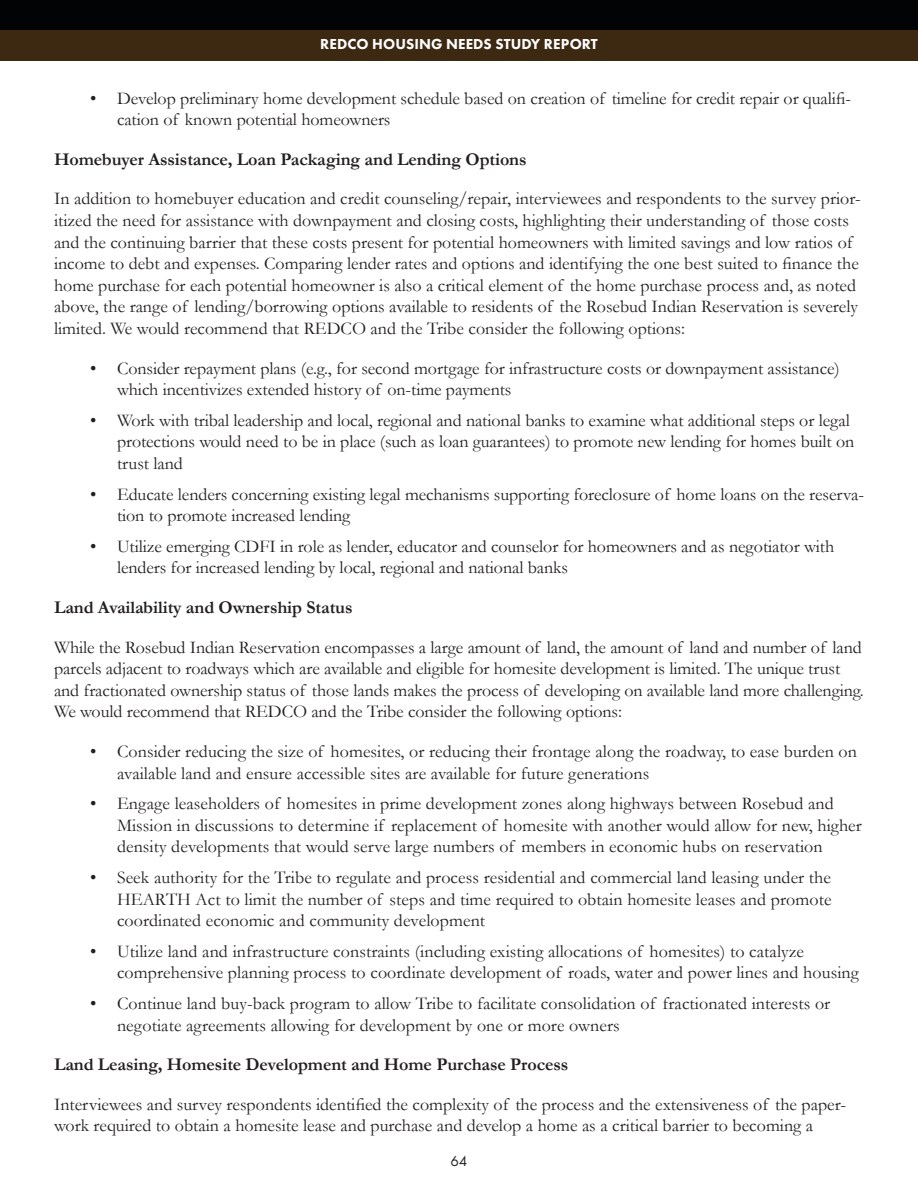
<style>
.page{position:relative;width:918px;height:1188px;background:#fff}
.page>*{position:absolute;margin:0;border:0;box-sizing:border-box;transform-origin:0 0}
.t1{font:18px/21.6px "Garamond";color:#231f20}
.t2{font:700 18px "Garamond";letter-spacing:-.005em;color:#231f20}
.t3{font:800 15px "Futura PT";letter-spacing:.005em;color:#fff}
.t4{font:15px "Futura PT";color:#231f20}
</style>
<div class="page">
<div style="left:0;top:0;width:918px;height:50px;background:#020304"></div>
<div style="left:0;top:30px;width:918px;height:30px;background:#3d2812"></div>
<p class="t3" style="left:320px;top:35px;width:279px">REDCO HOUSING NEEDS STUDY REPORT</p>
<p class="t1" style="left:117px;top:87px;width:736px;text-indent:-27px">• Develop preliminary home development schedule based on creation of timeline for credit repair or qualifi&shy;cation of known potential homeowners</p>
<p class="t2" style="left:54px;top:147px;width:474px">Homebuyer Assistance, Loan Packaging and Lending Options</p>
<p class="t1" style="left:54px;top:187px;width:808px">In addition to homebuyer education and credit counseling/repair, interviewees and respondents to the survey prior&shy;itized the need for assistance with downpayment and closing costs, highlighting their understanding of those costs and the continuing barrier that these costs present for potential homeowners with limited savings and low ratios of income to debt and expenses. Comparing lender rates and options and identifying the one best suited to finance the home purchase for each potential homeowner is also a critical element of the home purchase process and, as noted above, the range of lending/borrowing options available to residents of the Rosebud Indian Reservation is severely limited. We would recommend that REDCO and the Tribe consider the following options:</p>
<p class="t1" style="left:117px;top:357px;width:724px;text-indent:-27px">• Consider repayment plans (e.g., for second mortgage for infrastructure costs or downpayment assistance) which incentivizes extended history of on-time payments</p>
<p class="t1" style="left:117px;top:409px;width:739px;text-indent:-27px">• Work with tribal leadership and local, regional and national banks to examine what additional steps or legal protections would need to be in place (such as loan guarantees) to promote new lending for homes built on trust land</p>
<p class="t1" style="left:117px;top:483px;width:749px;text-indent:-27px">• Educate lenders concerning existing legal mechanisms supporting foreclosure of home loans on the reserva&shy;tion to promote increased lending</p>
<p class="t1" style="left:117px;top:535px;width:719px;text-indent:-27px">• Utilize emerging CDFI in role as lender, educator and counselor for homeowners and as negotiator with lenders for increased lending by local, regional and national banks</p>
<p class="t2" style="left:54px;top:595px;width:300px">Land Availability and Ownership Status</p>
<p class="t1" style="left:54px;top:636px;width:811px">While the Rosebud Indian Reservation encompasses a large amount of land, the amount of land and number of land parcels adjacent to roadways which are available and eligible for homesite development is limited. The unique trust and fractionated ownership status of those lands makes the process of developing on available land more challenging.<br>We would recommend that REDCO and the Tribe consider the following options:</p>
<p class="t1" style="left:117px;top:740px;width:742px;text-indent:-27px">• Consider reducing the size of homesites, or reducing their frontage along the roadway, to ease burden on available land and ensure accessible sites are available for future generations</p>
<p class="t1" style="left:117px;top:792px;width:746px;text-indent:-27px">• Engage leaseholders of homesites in prime development zones along highways between Rosebud and<br>Mission in discussions to determine if replacement of homesite with another would allow for new, higher density developments that would serve large numbers of members in economic hubs on reservation</p>
<p class="t1" style="left:117px;top:866px;width:716px;text-align:justify;text-indent:-27px">• Seek authority for the Tribe to regulate and process residential and commercial land leasing under the HEARTH Act to limit the number of steps and time required to obtain homesite leases and promote coordinated economic and community development</p>
<p class="t1" style="left:117px;top:940px;width:743px;text-indent:-27px">• Utilize land and infrastructure constraints (including existing allocations of homesites) to catalyze comprehensive planning process to coordinate development of roads, water and power lines and housing</p>
<p class="t1" style="left:117px;top:992px;width:715px;text-indent:-27px">• Continue land buy-back program to allow Tribe to facilitate consolidation of fractionated interests or negotiate agreements allowing for development by one or more owners</p>
<p class="t2" style="left:54px;top:1052px;width:516px">Land Leasing, Homesite Development and Home Purchase Process</p>
<p class="t1" style="left:54px;top:1093px;width:793px">Interviewees and survey respondents identified the complexity of the process and the extensiveness of the paper&shy;work required to obtain a homesite lease and purchase and develop a home as a critical barrier to becoming a</p>
<p class="t4" style="left:451px;top:1152px;width:18px">64</p>
</div>
